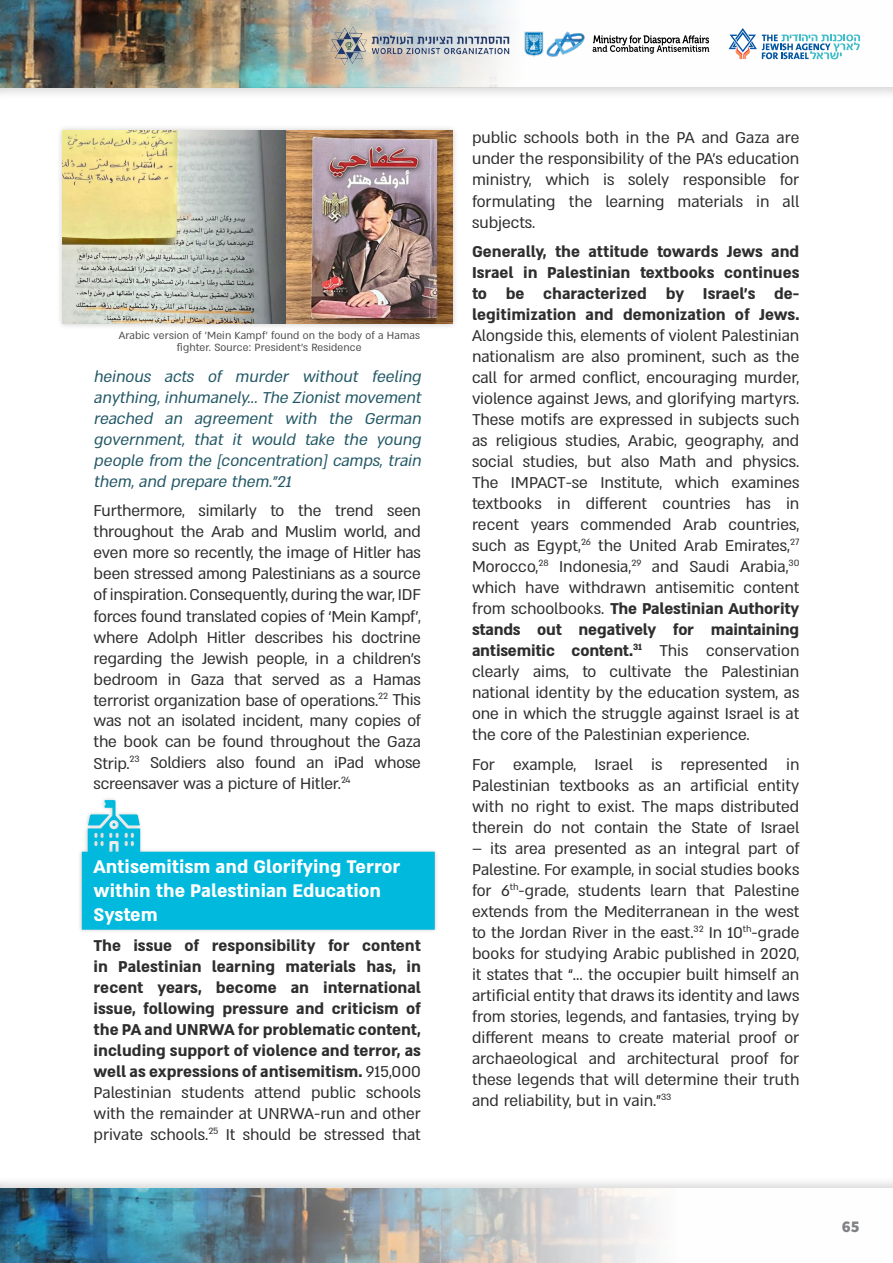
<style>
.page{position:relative;width:893px;height:1263px;background:#fff}
.page>*{position:absolute;margin:0;border:0;box-sizing:border-box;transform-origin:0 0}
.t1{font:700 21px/24px "Almoni Neue DL4.0 AAA";color:#fff}
.t2{font:18px/21px "Almoni Neue DL4.0 AAA";color:#2e2e2f;text-align:justify}
.t3{font:700 18px/21px "Almoni Neue DL4.0 AAA";color:#2e2e2f;text-align:justify}
.t4{font:italic 18px/21px "Almoni Neue DL4.0 AAA";color:#235866;text-align:justify}
.t5{font:200 16.5px "Assistant";color:#808285}
.t6{font:12px/12px "Almoni Neue DL4.0 AAA";letter-spacing:.01em;color:#4d4d4e;text-align:center}
.s1{font-weight:400}
.s2{font-weight:700}
</style>
<div class="page">
<div style="left:0;top:1175px;width:893px;height:88px;background:#000;opacity:.15"></div>
<div style="left:0;top:0;width:893px;height:100px;background:#000;opacity:.15"></div>
<img style="left:0;top:0;width:893px;height:87px">
<img style="left:8px;top:1188px;width:885px;height:75px">
<div style="left:0;top:1175px;width:8px;height:88px;background:#000;opacity:.15"></div>
<hr style="left:0;top:1188px;width:1px;height:75px;background:#fff">
<svg style="left:729px;top:28px;width:131px;height:31px"></svg>
<img style="left:370px;top:31px;width:151px;height:33px">
<img style="left:329px;top:26px;width:41px;height:39px">
<svg style="left:592px;top:35px;width:117px;height:19px"></svg>
<img style="left:516px;top:30px;width:69px;height:27px">
<div style="left:78px;top:796px;width:361px;height:137px;background:#000;opacity:.2"></div>
<svg style="left:82px;top:800px;width:353px;height:130px;fill:#00b9dd"></svg>
<div style="left:56px;top:125px;width:402px;height:205px;background:#000;opacity:.2"></div>
<img style="left:62px;top:131px;width:390px;height:192px">
<div style="left:94px;top:859px;width:327px;height:14px;background:#00b9dd"></div>
<p class="t6" style="left:119px;top:328px;width:303px">Arabic version of 'Mein Kampf' found on the body of a Hamas fighter. Source: President's Residence</p>
<p class="t4" style="left:94px;top:364px;width:333px">heinous acts of murder without feeling anything,inhumanely...The Zionistmovement reached an agreement with the German government, that it would take the young people from the [concentration]camps,train them,and prepare them.”21</p>
<p class="t2" style="left:94px;top:499px;width:329px">Furthermore, similarly to the trend seen throughout the Arab and Muslim world, and even more so recently, the image of Hitler has been stressed among Palestinians as a source of inspiration. Consequently, during the war, IDF forces found translated copies of ‘Mein Kampf’, where Adolph Hitler describes his doctrine regarding the Jewish people, in a children’s bedroom in Gaza that served as a Hamas terrorist organization base of operations.<sup>22</sup> This was not an isolated incident, many copies of the book can be found throughout the Gaza Strip.<sup>23</sup> Soldiers also found an iPad whose screensaver was a picture of Hitler.<sup>24</sup></p>
<p class="t1" style="left:94px;top:853px;width:309px">Antisemitism and Glorifying Terror within the Palestinian Education<br>System</p>
<p class="t3" style="left:94px;top:933px;width:329px">The issue of responsibility for content in Palestinian learning materials has, in recent years, become an international issue, following pressure and criticism of the PA and UNRWA for problematic content, including support of violence and terror, as well as expressions of antisemitism. <span class="s1">915,000<br>Palestinian students attend public schools with the remainder at UNRWA-run and other private schools.</span><sup>25</sup> <span class="s1">It should be stressed that</span></p>
<p class="t2" style="left:472px;top:126px;width:329px">public schools both in the PA and Gaza are under the responsibility of the PA’s education ministry, which is solely responsible for formulating the learning materials in all subjects.</p>
<p class="t3" style="left:472px;top:240px;width:329px">Generally, the attitude towards Jews and Israel in Palestinian textbooks continues to be characterized by Israel’s de&shy;legitimization and demonization of Jews.</p>
<p class="t2" style="left:472px;top:323px;width:329px">Alongside this, elements of violent Palestinian nationalism are also prominent, such as the call for armed conflict, encouraging murder, violence against Jews, and glorifying martyrs.<br>These motifs are expressed in subjects such as religious studies, Arabic, geography, and social studies, but also Math and physics.<br>The IMPACT-se Institute, which examines textbooks in different countries has in recent years commended Arab countries, such as Egypt,<sup>26</sup> the United Arab Emirates,<sup>27<br></sup>Morocco,<sup>28</sup> Indonesia,<sup>29</sup> and Saudi Arabia,<sup>30 </sup>which have withdrawn antisemitic content from schoolbooks. <span class="s2">The Palestinian Authority stands out negatively for maintaining antisemitic content.</span><sup>31</sup> This conservation clearly aims, to cultivate the Palestinian national identity by the education system, as one in which the struggle against Israel is at the core of the Palestinian experience.</p>
<p class="t2" style="left:472px;top:752px;width:329px">For example, Israel is represented in Palestinian textbooks as an artificial entity with no right to exist. The maps distributed therein do not contain the State of Israel</p>
<p class="t2" style="left:472px;top:836px;width:329px">– its area presented as an integral part of Palestine. For example, in social studies books for 6<sup>th</sup>-grade, students learn that Palestine extends from the Mediterranean in the west to the Jordan River in the east.<sup>32</sup> In 10<sup>th</sup>-grade books for studying Arabic published in 2020, it states that “… the occupier built himself an artificial entity that draws its identity and laws from stories, legends, and fantasies, trying by different means to create material proof or archaeological and architectural proof for these legends that will determine their truth and reliability, but in vain.”<sup>33</sup></p>
<p class="t5" style="left:842px;top:1215px;width:19px">65</p>
</div>
